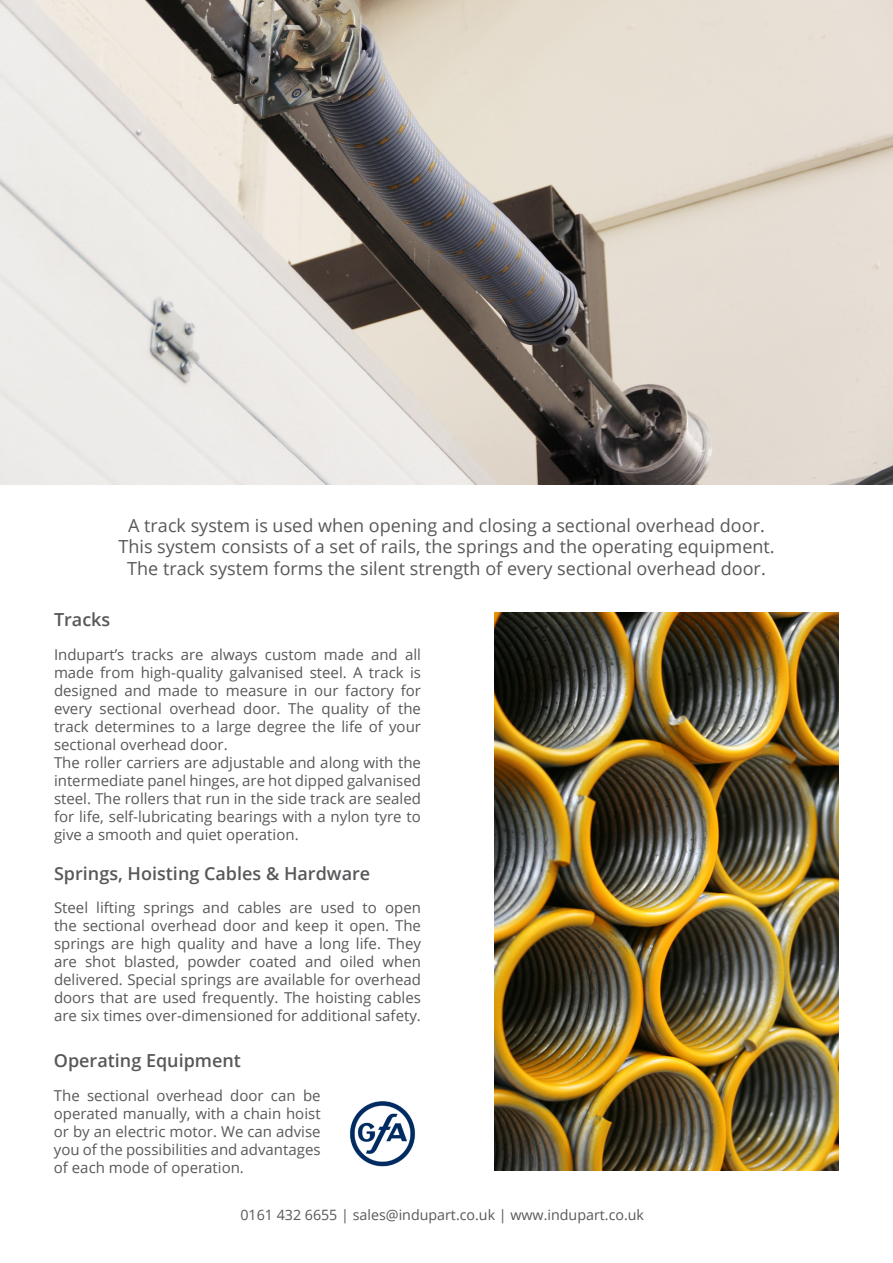
<style>
.page{position:relative;width:893px;height:1263px;background:#fff}
.page>*{position:absolute;margin:0;border:0;box-sizing:border-box;transform-origin:0 0}
.t1{font:18px "Open Sans";color:#57585a}
.t2{font:600 18px "Open Sans";color:#57585a}
.t3{font:15px/18px "Open Sans";color:#57585a;text-align:justify}
.t4{font:14.25px "Open Sans";color:#57585a}
</style>
<div class="page">
<img style="left:0;top:0;width:893px;height:485px">
<img style="left:495px;top:613px;width:344px;height:557px">
<img style="left:349px;top:1101px;width:67px;height:66px">
<p class="t1" style="left:128px;top:513px;width:638px">A track system is used when opening and closing a sectional overhead door.</p>
<p class="t1" style="left:118px;top:534px;width:658px">This system consists of a set of rails, the springs and the operating equipment.</p>
<p class="t1" style="left:127px;top:556px;width:640px">The track system forms the silent strength of every sectional overhead door.</p>
<p class="t2" style="left:54px;top:608px;width:58px">Tracks</p>
<p class="t3" style="left:54px;top:645px;width:368px">Indupart’s tracks are always custom made and all made from high-quality galvanised steel. A track is designed and made to measure in our factory for every sectional overhead door. The quality of the track determines to a large degree the life of your sectional overhead door.</p>
<p class="t3" style="left:54px;top:753px;width:368px">The roller carriers are adjustable and along with the intermediate panel hinges, are hot dipped galvanised steel. The rollers that run in the side track are sealed for life, self-lubricating bearings with a nylon tyre to give a smooth and quiet operation.</p>
<p class="t2" style="left:54px;top:861px;width:318px">Springs, Hoisting Cables &amp; Hardware</p>
<p class="t3" style="left:54px;top:898px;width:368px">Steel lifting springs and cables are used to open the sectional overhead door and keep it open. The springs are high quality and have a long life. They are shot blasted, powder coated and oiled when delivered. Special springs are available for overhead doors that are used frequently. The hoisting cables are six times over-dimensioned for additional safety.</p>
<p class="t2" style="left:54px;top:1048px;width:189px">Operating Equipment</p>
<p class="t3" style="left:54px;top:1086px;width:268px">The sectional overhead door can be operated manually, with a chain hoist or by an electric motor. We can advise you of the possibilities and advantages of each mode of operation.</p>
<p class="t4" style="left:240px;top:1205px;width:405px">0161 432 6655 | sales@indupart.co.uk | www.indupart.co.uk</p>
</div>
